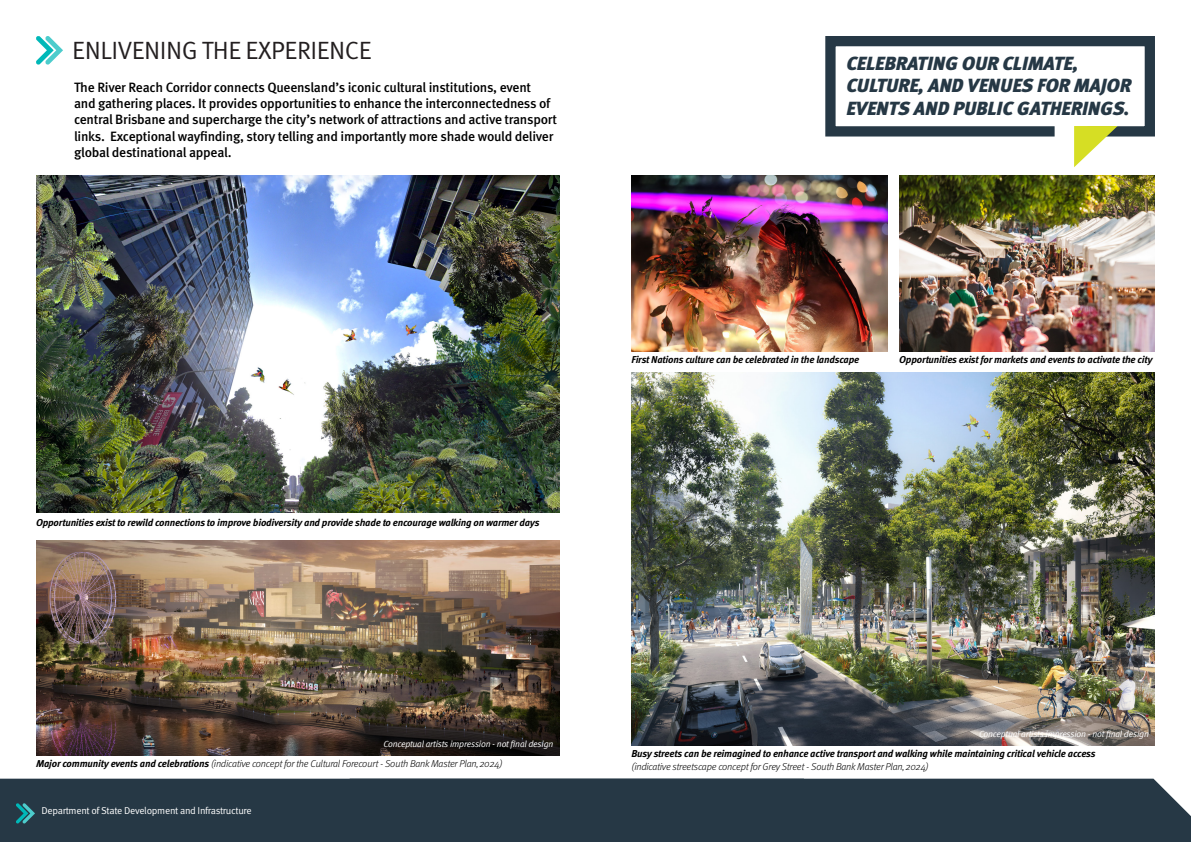
<style>
.page{position:relative;width:1191px;height:842px;background:#fff}
.page>*{position:absolute;margin:0;border:0;box-sizing:border-box;transform-origin:0 0}
.Page_TITLE{font:25px "Meta Pro Norm";letter-spacing:-.02em;color:#231f20}
.t1{font:italic 900 19px/22.8px "Meta Pro";letter-spacing:-.01em;color:#263845}
.Heading{font:500 13.5px/16.2px "Meta Pro";letter-spacing:-.02em;color:#000}
.t2{font:italic 700 10px/12px "Meta Pro";letter-spacing:-.02em;color:#000}
.t3{font:italic 300 10px "Meta Pro";letter-spacing:-.02em;color:#000}
.Page_TITLE-2{font:10px "Meta Pro Norm";letter-spacing:-.03em;color:#fff}
.t4{font:italic 9px "Meta Normal";letter-spacing:-.02em;color:#fff}
.s1{font-weight:700}
.s2{font-weight:300}
</style>
<div class="page">
<div style="left:0;top:779px;width:350px;height:63px;background:#263845"></div>
<div style="left:350px;top:779px;width:841px;height:63px;background:#263845"></div>
<svg style="left:16px;top:803px;width:19px;height:20px"></svg>
<svg style="left:36px;top:36px;width:27px;height:29px"></svg>
<img style="left:631px;top:175px;width:256px;height:176px">
<img style="left:36px;top:175px;width:523px;height:337px">
<img style="left:631px;top:372px;width:524px;height:374px">
<img style="left:899px;top:175px;width:256px;height:176px">
<svg style="left:825px;top:36px;width:330px;height:131px"></svg>
<img style="left:36px;top:540px;width:523px;height:216px">
<p class="Page_TITLE" style="left:72px;top:32px;width:301px">ENLIVENING THE EXPERIENCE</p>
<p class="Heading" style="left:74px;top:78px;width:484px">The River Reach Corridor connects Queensland’s iconic cultural institutions, event<br>and gathering places. It provides opportunities to enhance the interconnectedness of central Brisbane and supercharge the city’s network of attractions and active transport links. Exceptional wayfinding, story telling and importantly more shade would deliver global destinational appeal.</p>
<p class="t1" style="left:846px;top:51px;width:286px">CELEBRATING OUR CLIMATE,<br>CULTURE, AND VENUES FOR MAJOR<br>EVENTS AND PUBLIC GATHERINGS.</p>
<p class="t2" style="left:36px;top:515px;width:505px">Opportunities exist to rewild connections to improve biodiversity and provide shade to encourage walking on warmer days</p>
<p class="t2" style="left:631px;top:353px;width:229px">First Nations culture can be celebrated in the landscape</p>
<p class="t2" style="left:899px;top:353px;width:255px">Opportunities exist for markets and events to activate the city</p>
<p class="t4" style="left:383px;top:738px;width:171px">Conceptual artists impression - not final design</p>
<p class="t3" style="left:36px;top:756px;width:468px"><span class="s1">Major community events and celebrations</span> (indicative concept for the Cultural Forecourt - South Bank Master Plan, 2024)</p>
<p class="Page_TITLE-2" style="left:41px;top:803px;width:212px">Department of State Development and Infrastructure</p>
<p class="t4" style="left:979px;top:729px;width:171px">Conceptual artists impression - not final design</p>
<p class="t2" style="left:631px;top:747px;width:465px">Busy streets can be reimagined to enhance active transport and walking while maintaining critical vehicle access <span class="s2">(indicative streetscape concept for Grey Street - South Bank Master Plan, 2024)</span></p>
</div>
